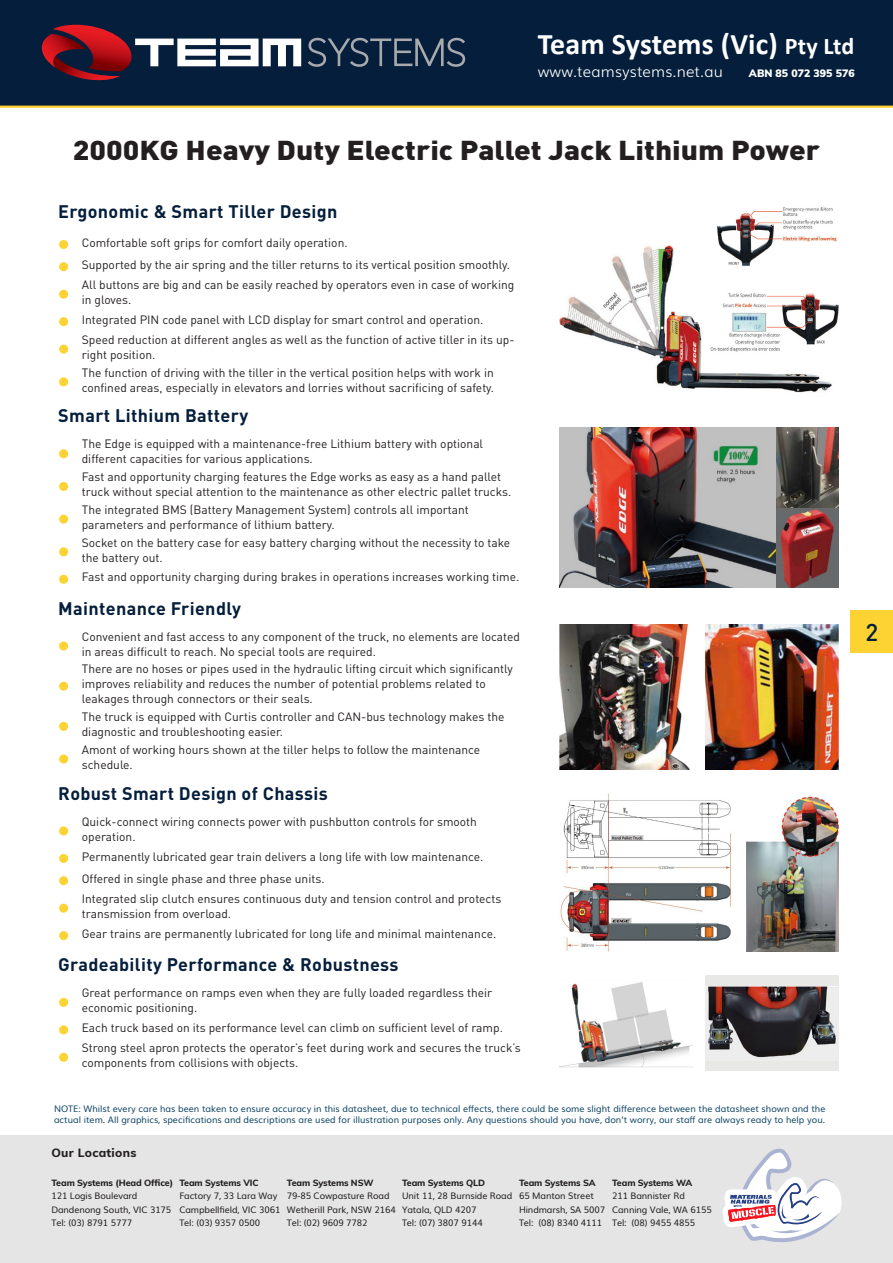
<style>
.page{position:relative;width:893px;height:1263px;background:#fff}
.page>*{position:absolute;margin:0;border:0;box-sizing:border-box;transform-origin:0 0}
.t1{font:700 30px "Calibri";letter-spacing:.005em;color:#fff}
.t2{font:900 27px "DIN Pro";color:#231f20;scale:1.11 1}
.t3{font:500 24px "DIN Pro";color:#041e3b}
.t4{font:700 18px "DIN Pro";letter-spacing:.02em;color:#041e3b}
.t5{font:300 15px "Muli";letter-spacing:.01em;color:#fff}
.t6{font:12px/15px "DIN Pro";color:#231f20}
.t7{font:800 12px "Muli";letter-spacing:.025em;color:#231f20}
.t8{font:900 10.5px "Muli";letter-spacing:.005em;color:#fff}
.t9{font:9px/13.5px "Muli";letter-spacing:-.01em;color:#231f20}
.t10{font:9px/10.8px "Muli";color:#124765}
.t11{font:800 9px "Muli";letter-spacing:-.01em;color:#231f20}
.s1{font-size:24px}
</style>
<div class="page">
<div style="left:0;top:0;width:893px;height:106px;background:#041e3b"></div>
<div style="left:850px;top:610px;width:43px;height:43px;background:#fcd332"></div>
<svg style="left:308px;top:38px;width:157px;height:29px"></svg>
<svg style="left:41px;top:25px;width:260px;height:56px"></svg>
<div style="left:0;top:1135px;width:893px;height:128px;background:#e5e5e5"></div>
<svg style="left:723px;top:1148px;width:118px;height:94px"></svg>
<hr style="left:0;top:106px;width:893px;height:2px;background:#fcd332">
<div style="left:59px;top:240px;width:9px;height:9px;background:#fcd332;border-radius:50%"></div>
<div style="left:59px;top:262px;width:9px;height:9px;background:#fcd332;border-radius:50%"></div>
<div style="left:59px;top:290px;width:9px;height:9px;background:#fcd332;border-radius:50%"></div>
<div style="left:59px;top:317px;width:9px;height:9px;background:#fcd332;border-radius:50%"></div>
<div style="left:59px;top:345px;width:9px;height:9px;background:#fcd332;border-radius:50%"></div>
<div style="left:59px;top:377px;width:9px;height:9px;background:#fcd332;border-radius:50%"></div>
<div style="left:59px;top:449px;width:9px;height:9px;background:#fcd332;border-radius:50%"></div>
<div style="left:59px;top:482px;width:9px;height:9px;background:#fcd332;border-radius:50%"></div>
<div style="left:59px;top:515px;width:9px;height:9px;background:#fcd332;border-radius:50%"></div>
<div style="left:59px;top:547px;width:9px;height:9px;background:#fcd332;border-radius:50%"></div>
<div style="left:59px;top:575px;width:9px;height:9px;background:#fcd332;border-radius:50%"></div>
<div style="left:59px;top:641px;width:9px;height:9px;background:#fcd332;border-radius:50%"></div>
<div style="left:59px;top:682px;width:9px;height:9px;background:#fcd332;border-radius:50%"></div>
<div style="left:59px;top:722px;width:9px;height:9px;background:#fcd332;border-radius:50%"></div>
<div style="left:59px;top:754px;width:9px;height:9px;background:#fcd332;border-radius:50%"></div>
<div style="left:59px;top:826px;width:9px;height:9px;background:#fcd332;border-radius:50%"></div>
<div style="left:59px;top:854px;width:9px;height:9px;background:#fcd332;border-radius:50%"></div>
<div style="left:59px;top:876px;width:9px;height:9px;background:#fcd332;border-radius:50%"></div>
<div style="left:59px;top:904px;width:9px;height:9px;background:#fcd332;border-radius:50%"></div>
<div style="left:59px;top:931px;width:9px;height:9px;background:#fcd332;border-radius:50%"></div>
<div style="left:59px;top:998px;width:9px;height:9px;background:#fcd332;border-radius:50%"></div>
<div style="left:59px;top:1025px;width:9px;height:9px;background:#fcd332;border-radius:50%"></div>
<div style="left:59px;top:1053px;width:9px;height:9px;background:#fcd332;border-radius:50%"></div>
<img style="left:560px;top:245px;width:272px;height:148px">
<img style="left:560px;top:427px;width:279px;height:161px">
<img style="left:560px;top:625px;width:130px;height:145px">
<img style="left:708px;top:207px;width:131px;height:151px">
<img style="left:705px;top:625px;width:134px;height:145px">
<img style="left:560px;top:794px;width:172px;height:157px">
<img style="left:746px;top:796px;width:93px;height:155px">
<img style="left:560px;top:982px;width:133px;height:85px">
<div style="left:705px;top:975px;width:134px;height:96px;background:#e8e9e7"></div>
<img style="left:705px;top:986px;width:134px;height:71px">
<h1 class="t1" style="left:538px;top:23px;width:318px">Team Systems (Vic) <span class="s1">Pty Ltd</span></h1>
<p class="t5" style="left:538px;top:59px;width:187px">www.teamsystems.net.au</p>
<p class="t8" style="left:749px;top:65px;width:107px">ABN 85 072 395 576</p>
<h2 class="t2" style="left:73px;top:132px;width:675px">2000KG Heavy Duty Electric Pallet Jack Lithium Power</h2>
<p class="t4" style="left:58px;top:199px;width:281px">Ergonomic &amp; Smart Tiller Design</p>
<p class="t6" style="left:82px;top:234px;width:267px">Comfortable soft grips for comfort daily operation.</p>
<p class="t6" style="left:82px;top:257px;width:430px">Supported by the air spring and the tiller returns to its vertical position smoothly.</p>
<p class="t6" style="left:82px;top:277px;width:434px">All buttons are big and can be easily reached by operators even in case of working in gloves.</p>
<p class="t6" style="left:82px;top:312px;width:403px">Integrated PIN code panel with LCD display for smart control and operation.</p>
<p class="t6" style="left:82px;top:331px;width:434px">Speed reduction at different angles as well as the function of active tiller in its up&shy;right position.</p>
<p class="t6" style="left:82px;top:364px;width:414px">The function of driving with the tiller in the vertical position helps with work in confined areas, especially in elevators and lorries without sacrificing of safety.</p>
<p class="t4" style="left:58px;top:404px;width:192px">Smart Lithium Battery</p>
<p class="t6" style="left:82px;top:436px;width:403px">The Edge is equipped with a maintenance-free Lithium battery with optional different capacities for various applications.</p>
<p class="t6" style="left:82px;top:469px;width:431px">Fast and opportunity charging features the Edge works as easy as a hand pallet truck without special attention to the maintenance as other electric pallet trucks.</p>
<p class="t6" style="left:82px;top:501px;width:389px">The integrated BMS (Battery Management System) controls all important parameters and performance of lithium battery.</p>
<p class="t6" style="left:82px;top:534px;width:430px">Socket on the battery case for easy battery charging without the necessity to take the battery out.</p>
<p class="t6" style="left:82px;top:569px;width:439px">Fast and opportunity charging during brakes in operations increases working time.</p>
<p class="t4" style="left:58px;top:596px;width:184px">Maintenance Friendly</p>
<p class="t6" style="left:82px;top:628px;width:440px">Convenient and fast access to any component of the truck, no elements are located in areas difficult to reach. No special tools are required.</p>
<p class="t6" style="left:82px;top:661px;width:433px">There are no hoses or pipes used in the hydraulic lifting circuit which significantly improves reliability and reduces the number of potential problems related to leakages through connectors or their seals.</p>
<p class="t6" style="left:82px;top:709px;width:424px">The truck is equipped with Curtis controller and CAN-bus technology makes the diagnostic and troubleshooting easier.</p>
<p class="t6" style="left:82px;top:741px;width:400px">Amont of working hours shown at the tiller helps to follow the maintenance schedule.</p>
<p class="t4" style="left:58px;top:781px;width:271px">Robust Smart Design of Chassis</p>
<p class="t6" style="left:82px;top:813px;width:397px">Quick-connect wiring connects power with pushbutton controls for smooth operation.</p>
<p class="t6" style="left:82px;top:848px;width:403px">Permanently lubricated gear train delivers a long life with low maintenance.</p>
<p class="t6" style="left:82px;top:870px;width:244px">Offered in single phase and three phase units.</p>
<p class="t6" style="left:82px;top:890px;width:421px">Integrated slip clutch ensures continuous duty and tension control and protects transmission from overload.</p>
<p class="t6" style="left:82px;top:925px;width:416px">Gear trains are permanently lubricated for long life and minimal maintenance.</p>
<p class="t4" style="left:58px;top:952px;width:342px">Gradeability Performance &amp; Robustness</p>
<p class="t6" style="left:82px;top:985px;width:412px">Great performance on ramps even when they are fully loaded regardless their economic positioning.</p>
<p class="t6" style="left:82px;top:1020px;width:423px">Each truck based on its performance level can climb on sufficient level of ramp.</p>
<p class="t6" style="left:82px;top:1040px;width:441px">Strong steel apron protects the operator’s feet during work and secures the truck’s components from collisions with objects.</p>
<p class="t10" style="left:54px;top:1102px;width:773px">NOTE: Whilst every care has been taken to ensure accuracy in this datasheet, due to technical effects, there could be some slight difference between the datasheet shown and the actual item. All graphics, specifications and descriptions are used for illustration purposes only. Any questions should you have, don’t worry, our staff are always ready to help you.</p>
<p class="t7" style="left:51px;top:1144px;width:87px">Our Locations</p>
<p class="t11" style="left:51px;top:1176px;width:123px">Team Systems (Head Office)</p>
<p class="t9" style="left:51px;top:1188px;width:121px">121 Logis Boulevard<br>Dandenong South, VIC 3175<br>Tel: (03) 8791 5777</p>
<p class="t11" style="left:179px;top:1176px;width:81px">Team Systems VIC</p>
<p class="t9" style="left:179px;top:1188px;width:103px">Factory 7, 33 Lara Way<br>Campbellfield, VIC 3061<br>Tel: (03) 9357 0500</p>
<p class="t11" style="left:287px;top:1176px;width:88px">Team Systems NSW</p>
<p class="t9" style="left:287px;top:1188px;width:110px">79-85 Cowpasture Road<br>Wetherill Park, NSW 2164<br>Tel: (02) 9609 7782</p>
<p class="t11" style="left:402px;top:1176px;width:85px">Team Systems QLD</p>
<p class="t9" style="left:402px;top:1188px;width:112px">Unit 11, 28 Burnside Road<br>Yatala, QLD 4207<br>Tel: (07) 3807 9144</p>
<p class="t11" style="left:519px;top:1176px;width:78px">Team Systems SA</p>
<p class="t9" style="left:519px;top:1188px;width:88px">65 Manton Street<br>Hindmarsh, SA 5007<br>Tel: (08) 8340 4111</p>
<p class="t11" style="left:612px;top:1176px;width:82px">Team Systems WA</p>
<p class="t9" style="left:612px;top:1188px;width:101px">211 Bannister Rd<br>Canning Vale, WA 6155<br>Tel: (08) 9455 4855</p>
<h3 class="t3" style="left:865px;top:616px;width:14px">2</h3>
</div>
